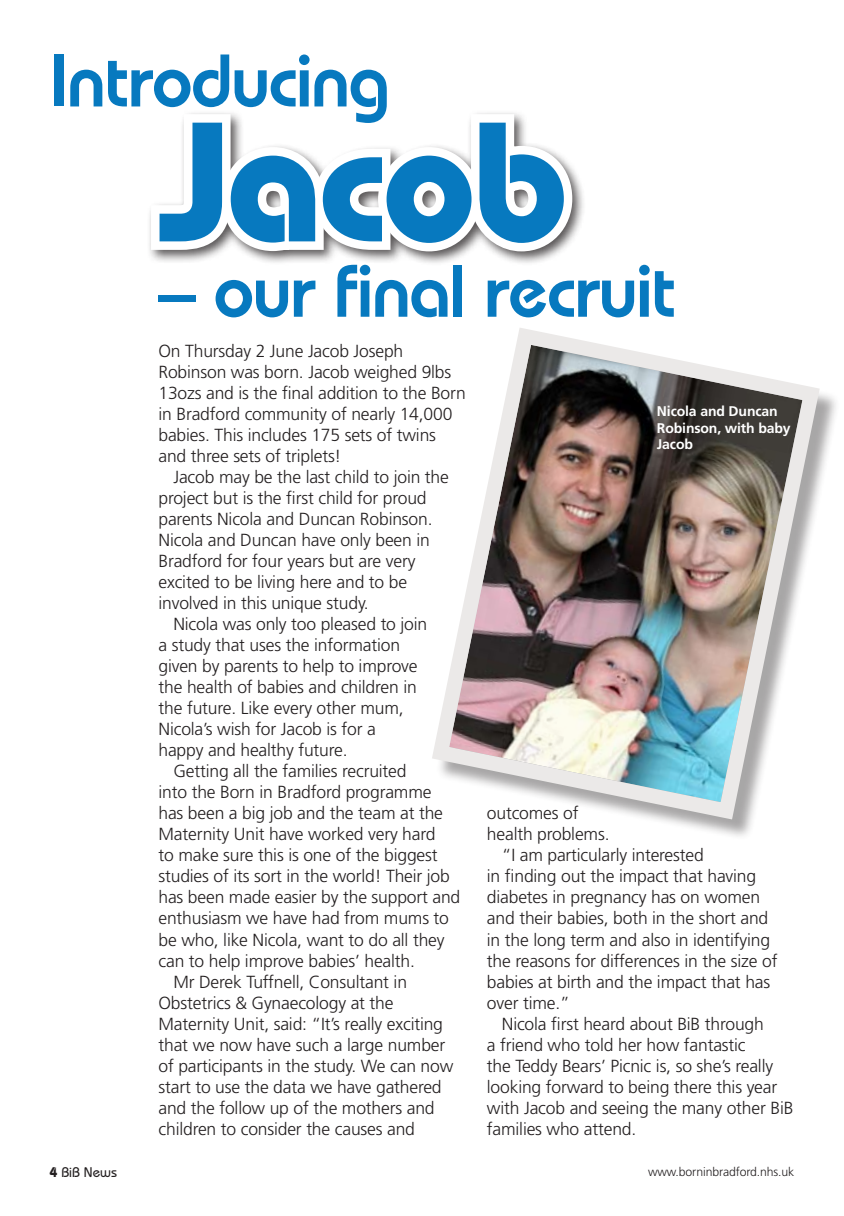
<style>
.page{position:relative;width:844px;height:1216px;background:#fff}
.page>*{position:absolute;margin:0;border:0;box-sizing:border-box;transform-origin:0 0}
.t1{font:700 169.75px "Bauhaus IT Cby BT";letter-spacing:-.02em;color:#0779bf}
.t2{font:600 74.38px "Bauhaus IT Cby BT";letter-spacing:-.02em;color:#0779bf}
.t3{font:300 17.5px/21px "Frutiger";letter-spacing:-.01em;color:#231f20}
.t4{font:700 14px/16.6px "Frutiger";letter-spacing:-.01em;color:#fff}
.t5{font:500 14px "Bauhaus IT Cby BT";color:#231f20}
.t6{font:300 12.25px "Frutiger";letter-spacing:-.01em;color:#231f20}
.s1{font-weight:700}
</style>
<div class="page">
<img style="left:432px;top:328px;width:396px;height:500px">
<svg style="left:149px;top:113px;width:431px;height:149px"></svg>
<h2 class="t2" style="left:50px;top:35px;width:342px">Introducing</h2>
<h1 class="t1" style="left:158px;top:78px;width:411px">Jacob</h1>
<h2 class="t2" style="left:158px;top:245px;width:519px">– our final recruit</h2>
<p class="t3" style="left:158px;top:340px;width:309px">On Thursday 2 June Jacob Joseph Robinson was born. Jacob weighed 9lbs 13ozs and is the final addition to the Born in Bradford community of nearly 14,000 babies. This includes 175 sets of twins and three sets of triplets!</p>
<p class="t3" style="left:158px;top:466px;width:292px;text-indent:15px">Jacob may be the last child to join the project but is the first child for proud parents Nicola and Duncan Robinson.<br>Nicola and Duncan have only been in Bradford for four years but are very excited to be living here and to be involved in this unique study.</p>
<p class="t3" style="left:158px;top:613px;width:270px;text-indent:15px">Nicola was only too pleased to join a study that uses the information given by parents to help to improve the health of babies and children in the future. Like every other mum,<br>Nicola’s wish for Jacob is for a<br>happy and healthy future.</p>
<p class="t3" style="left:173px;top:760px;width:235px">Getting all the families recruited</p>
<p class="t3" style="left:158px;top:781px;width:274px">into the Born in Bradford programme</p>
<p class="t3" style="left:158px;top:802px;width:286px">has been a big job and the team at the</p>
<p class="t3" style="left:158px;top:823px;width:278px">Maternity Unit have worked very hard</p>
<p class="t3" style="left:158px;top:844px;width:280px">to make sure this is one of the biggest</p>
<p class="t3" style="left:158px;top:865px;width:293px">studies of its sort in the world! Their job</p>
<p class="t3" style="left:158px;top:886px;width:303px">has been made easier by the support and</p>
<p class="t3" style="left:158px;top:907px;width:292px">enthusiasm we have had from mums to</p>
<p class="t3" style="left:158px;top:928px;width:287px">be who, like Nicola, want to do all they</p>
<p class="t3" style="left:158px;top:949px;width:258px">can to help improve babies’ health.</p>
<p class="t3" style="left:173px;top:970px;width:235px">Mr Derek Tuffnell, Consultant in</p>
<p class="t3" style="left:158px;top:991px;width:236px">Obstetrics &amp; Gynaecology at the</p>
<p class="t3" style="left:158px;top:1012px;width:286px">Maternity Unit, said: “It’s really exciting</p>
<p class="t3" style="left:158px;top:1033px;width:288px">that we now have such a large number</p>
<p class="t3" style="left:158px;top:1054px;width:296px">of participants in the study. We can now</p>
<p class="t3" style="left:158px;top:1075px;width:284px">start to use the data we have gathered</p>
<p class="t3" style="left:158px;top:1096px;width:277px">and the follow up of the mothers and</p>
<p class="t3" style="left:158px;top:1117px;width:258px">children to consider the causes and</p>
<p class="t4" style="left:656px;top:403px;width:135px">Nicola and Duncan<br>Robinson, with baby<br>Jacob</p>
<p class="t3" style="left:487px;top:802px;width:93px">outcomes of</p>
<p class="t3" style="left:487px;top:823px;width:124px">health problems.</p>
<p class="t3" style="left:501px;top:844px;width:203px">“I am particularly interested</p>
<p class="t3" style="left:487px;top:865px;width:271px">in finding out the impact that having</p>
<p class="t3" style="left:487px;top:886px;width:275px">diabetes in pregnancy has on women</p>
<p class="t3" style="left:487px;top:907px;width:283px">and their babies, both in the short and</p>
<p class="t3" style="left:487px;top:928px;width:284px">in the long term and also in identifying</p>
<p class="t3" style="left:487px;top:949px;width:292px">the reasons for differences in the size of</p>
<p class="t3" style="left:487px;top:970px;width:285px">babies at birth and the impact that has</p>
<p class="t3" style="left:487px;top:991px;width:84px">over time.”</p>
<p class="t3" style="left:501px;top:1012px;width:263px">Nicola first heard about BiB through</p>
<p class="t3" style="left:487px;top:1033px;width:260px">a friend who told her how fantastic</p>
<p class="t3" style="left:487px;top:1054px;width:287px">the Teddy Bears’ Picnic is, so she’s really</p>
<p class="t3" style="left:487px;top:1075px;width:292px">looking forward to being there this year</p>
<p class="t3" style="left:487px;top:1096px;width:308px">with Jacob and seeing the many other BiB</p>
<p class="t3" style="left:487px;top:1117px;width:151px">families who attend.</p>
<p class="t5" style="left:50px;top:1163px;width:69px"><span class="s1">4</span> BiB News</p>
<p class="t6" style="left:648px;top:1164px;width:148px">www.borninbradford.nhs.uk</p>
</div>
